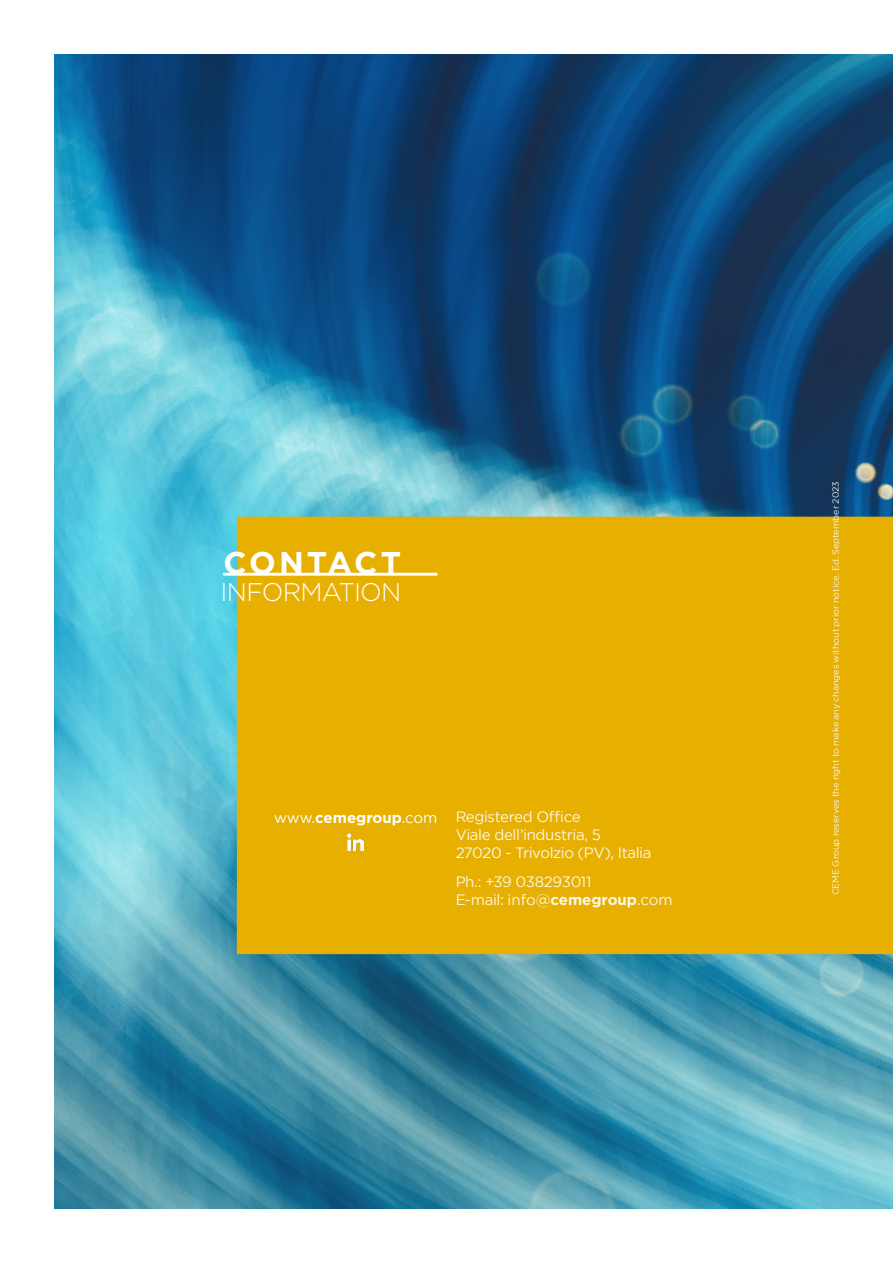
<style>
.page{position:relative;width:893px;height:1263px;background:#fff}
.page>*{position:absolute;margin:0;border:0;box-sizing:border-box;transform-origin:0 0}
.t1{font:700 31.5px "Gotham";letter-spacing:.08em;color:#fff}
.t2{font:300 25.5px "Gotham";letter-spacing:-.03em;color:#fff}
.t3{font:15px/18px "Gotham";letter-spacing:-.025em;color:#fff}
.t4{font:9px "Gotham";color:#fff}
.s1{font-weight:700}
</style>
<div class="page">
<img style="left:54px;top:54px;width:839px;height:289px">
<img style="left:54px;top:343px;width:839px;height:866px">
<div style="left:237px;top:517px;width:656px;height:437px;background:#e7af00"></div>
<hr style="left:223px;top:573px;width:214px;height:3px;background:#fff">
<img style="left:347px;top:833px;width:17px;height:17px">
<h1 class="t1" style="left:224px;top:544px;width:179px">CONTACT</h1>
<h2 class="t2" style="left:221px;top:578px;width:182px">INFORMATION</h2>
<p class="t3" style="left:455px;top:807px;width:198px;text-indent:-181px">www.<span class="s1">cemegroup</span>.com Registered Office<br>Viale dell’industria, 5<br>27020 - Trivolzio (PV), Italia</p>
<p class="t3" style="left:455px;top:872px;width:219px">Ph.: +39 038293011<br>E-mail: info@<span class="s1">cemegroup</span>.com</p>
<p class="t4" style="left:831px;top:895px;width:416px;rotate:-90deg">CEME Group reserves the right to make any changes without prior notice. Ed. September 2023</p>
</div>
